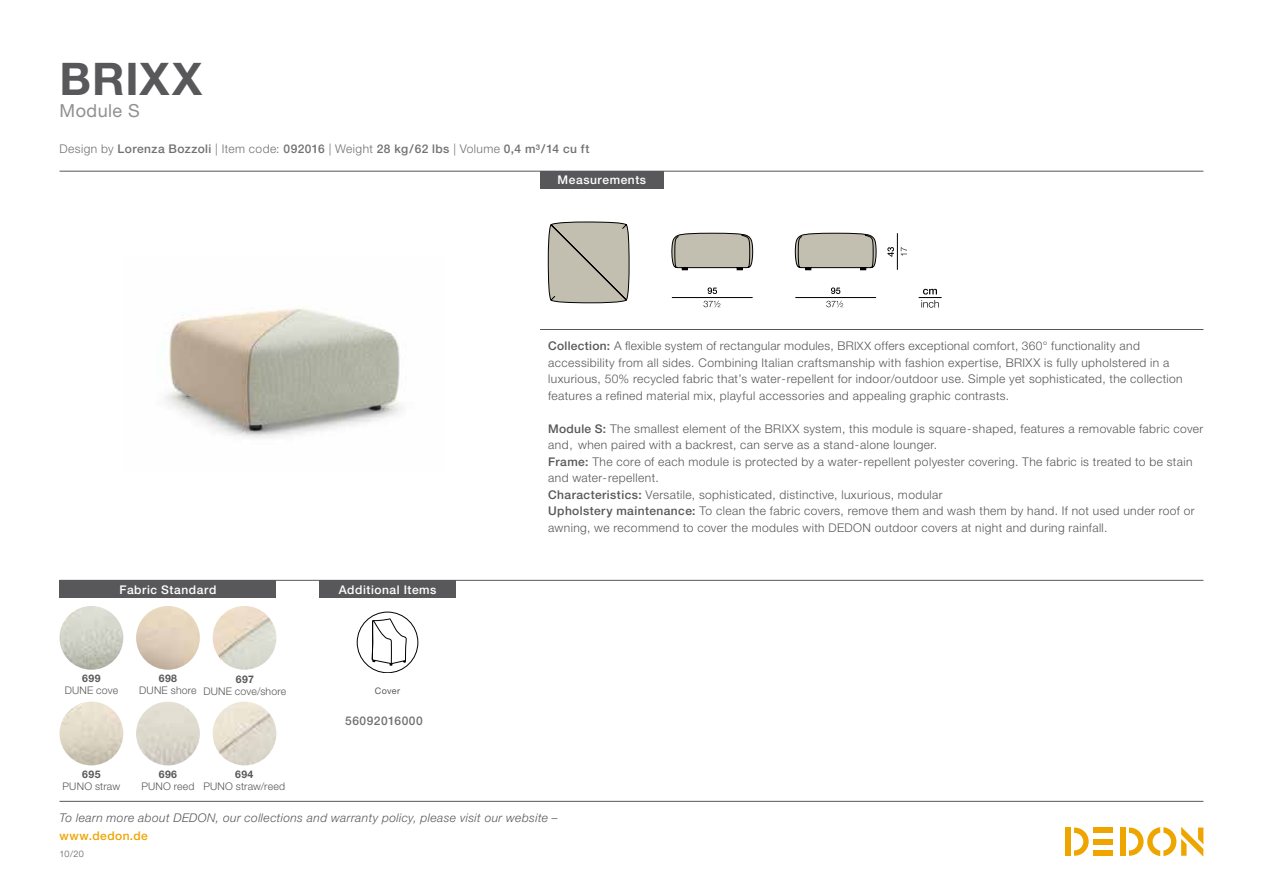
<style>
.page{position:relative;width:1263px;height:893px;background:#fff}
.page>*{position:absolute;margin:0;border:0;box-sizing:border-box;transform-origin:0 0}
.t1{font:700 45px "Helvetica Neue LT";letter-spacing:.02em;color:#58585a}
.t2{font:18px "Helvetica Neue LT";letter-spacing:.025em;color:#928f8f}
.t3{font:300 12px/16.5px "Helvetica Neue LT";letter-spacing:.035em;color:#58585a}
.t4{font:500 12px "Helvetica Neue LT";letter-spacing:.035em;color:#727171}
.t5{font:italic 300 12px "Helvetica Neue LT";letter-spacing:.035em;color:#58585a}
.t6{font:500 12px "Helvetica Neue LT";letter-spacing:.045em;color:#fff}
.t7{font:500 12px "Helvetica Neue LT";letter-spacing:.035em;color:#eea500}
.t8{font:300 10.5px "Helvetica Neue LT";letter-spacing:.02em;color:#58585a}
.t9{font:700 10.5px "Helvetica Neue LT";letter-spacing:.04em;color:#58585a}
.t10{font:9px "Helvetica Neue LT";letter-spacing:.035em;color:#58585a}
.t11{font:300 9px "Helvetica Neue LT";color:#58585a}
.s1{font-weight:300}
.s2{font-weight:500}
.s3{font-size:11.55px}
</style>
<div class="page">
<div style="left:1120px;top:827px;width:5px;height:29px;background:#eea500"></div>
<div style="left:1094px;top:827px;width:19px;height:6px;background:#eea500"></div>
<div style="left:1094px;top:850px;width:19px;height:6px;background:#eea500"></div>
<div style="left:1094px;top:839px;width:19px;height:5px;background:#eea500"></div>
<svg style="left:1074px;top:827px;width:15px;height:29px"></svg>
<div style="left:1065px;top:827px;width:6px;height:29px;background:#eea500"></div>
<svg style="left:1129px;top:827px;width:74px;height:29px"></svg>
<hr style="left:60px;top:801px;width:1143px;height:1px;background:#565757">
<img style="left:165px;top:306px;width:237px;height:132px">
<hr style="left:60px;top:580px;width:1143px;height:1px;background:#565757">
<hr style="left:60px;top:171px;width:1143px;height:1px;background:#565757">
<hr style="left:540px;top:329px;width:663px;height:1px;background:#565757">
<div style="left:540px;top:171px;width:124px;height:17px;background:#58585a"></div>
<div style="left:60px;top:580px;width:216px;height:18px;background:#58585a"></div>
<div style="left:319px;top:580px;width:137px;height:18px;background:#58585a"></div>
<div style="left:357px;top:612px;width:61px;height:61px;border:1px solid #000;border-radius:50%"></div>
<svg style="left:372px;top:618px;width:35px;height:47px"></svg>
<svg style="left:919px;top:289px;width:23px;height:19px"></svg>
<hr style="left:795px;top:297px;width:81px;height:1px;background:#010101">
<svg style="left:831px;top:287px;width:9px;height:7px"></svg>
<svg style="left:826px;top:301px;width:17px;height:6px"></svg>
<hr style="left:897px;top:233px;width:1px;height:37px;background:#010101">
<svg style="left:887px;top:247px;width:7px;height:10px"></svg>
<svg style="left:901px;top:247px;width:6px;height:9px"></svg>
<hr style="left:672px;top:297px;width:81px;height:1px;background:#010101">
<svg style="left:708px;top:287px;width:9px;height:7px"></svg>
<svg style="left:703px;top:301px;width:17px;height:6px"></svg>
<svg style="left:795px;top:233px;width:81px;height:37px;background:#b3b1a4"></svg>
<svg style="left:672px;top:233px;width:81px;height:38px;background:#b5b3a7"></svg>
<svg style="left:548px;top:222px;width:81px;height:81px;background:#b6b3a6"></svg>
<img style="left:136px;top:702px;width:64px;height:63px;border-radius:32px">
<img style="left:213px;top:702px;width:63px;height:63px;border-radius:32px">
<img style="left:136px;top:606px;width:64px;height:64px;border-radius:32px">
<img style="left:213px;top:606px;width:63px;height:64px;border-radius:32px">
<img style="left:60px;top:606px;width:63px;height:64px;border-radius:32px">
<h1 class="t1" style="left:60px;top:51px;width:144px">BRIXX</h1>
<h2 class="t2" style="left:60px;top:100px;width:82px">Module S</h2>
<p class="t4" style="left:60px;top:142px;width:531px"><span class="s1">Design by</span> Lorenza Bozzoli <span class="s1">| Item code:</span> 092016 <span class="s1">| Weight</span> 28 kg/62 lbs <span class="s1">| Volume</span> 0,4 m³/14 cu ft</p>
<p class="t6" style="left:558px;top:173px;width:90px">Measurements</p>
<p class="t6" style="left:120px;top:582px;width:98px">Fabric Standard</p>
<p class="t6" style="left:339px;top:582px;width:99px">Additional Items</p>
<p class="t9" style="left:82px;top:672px;width:20px">699</p>
<p class="t8" style="left:65px;top:684px;width:55px">DUNE cove</p>
<p class="t9" style="left:159px;top:672px;width:20px">698</p>
<p class="t8" style="left:139px;top:684px;width:59px">DUNE shore</p>
<p class="t9" style="left:236px;top:673px;width:20px">697</p>
<p class="t8" style="left:203px;top:685px;width:84px">DUNE cove/shore</p>
<p class="t9" style="left:82px;top:768px;width:20px">695</p>
<p class="t8" style="left:63px;top:780px;width:59px">PUNO straw</p>
<p class="t9" style="left:159px;top:768px;width:20px">696</p>
<p class="t8" style="left:141px;top:780px;width:55px">PUNO reed</p>
<p class="t9" style="left:235px;top:768px;width:20px">694</p>
<p class="t8" style="left:203px;top:780px;width:83px">PUNO straw/reed</p>
<p class="t10" style="left:375px;top:686px;width:27px">Cover</p>
<p class="t4" style="left:345px;top:714px;width:79px">56092016000</p>
<p class="t3" style="left:548px;top:337px;width:636px"><span class="s2">Collection:</span> A flexib<span class="s3">le</span> system of rectangular modules, BR<span class="s3">IXX</span> offers exceptional comfort, 360° functionality and accessibility from all sides. Combining Italian craftsmanship with fashion expertise, BRIXX is fully upholstered in a luxurious, 50% recycled fabric that’s water-repellent for indoor/outdoor use. Simple yet sophisticated, the collection features a refined material mix, playful accessories and appealing graphic contrasts.</p>
<p class="t3" style="left:548px;top:420px;width:657px"><span class="s2">Module S:</span> The smallest element of the BRIXX system, this module is square-shaped, features a removable fabric cover and, when paired with a backrest, can serve as a stand-alone lounger.<br><span class="s2">Frame:</span> The core of each module is protected by a water-repellent polyester covering. The fabric is treated to be stain and water-repellent.<br><span class="s2">Characteristics:</span> Versatile, sophisticated, distinctive, luxurious, modular<br><span class="s2">Upholstery maintenance:</span> To clean the fabric covers, remove them and wash them by hand. If not used under roof or awning, we recommend to cover the modules with DEDON outdoor covers at night and during rainfall.</p>
<p class="t5" style="left:60px;top:811px;width:500px">To learn more about DEDON, our collections and warranty policy, please visit our website –</p>
<p class="t7" style="left:60px;top:829px;width:90px">www.dedon.de</p>
<p class="t11" style="left:60px;top:848px;width:26px">10/20</p>
</div>
